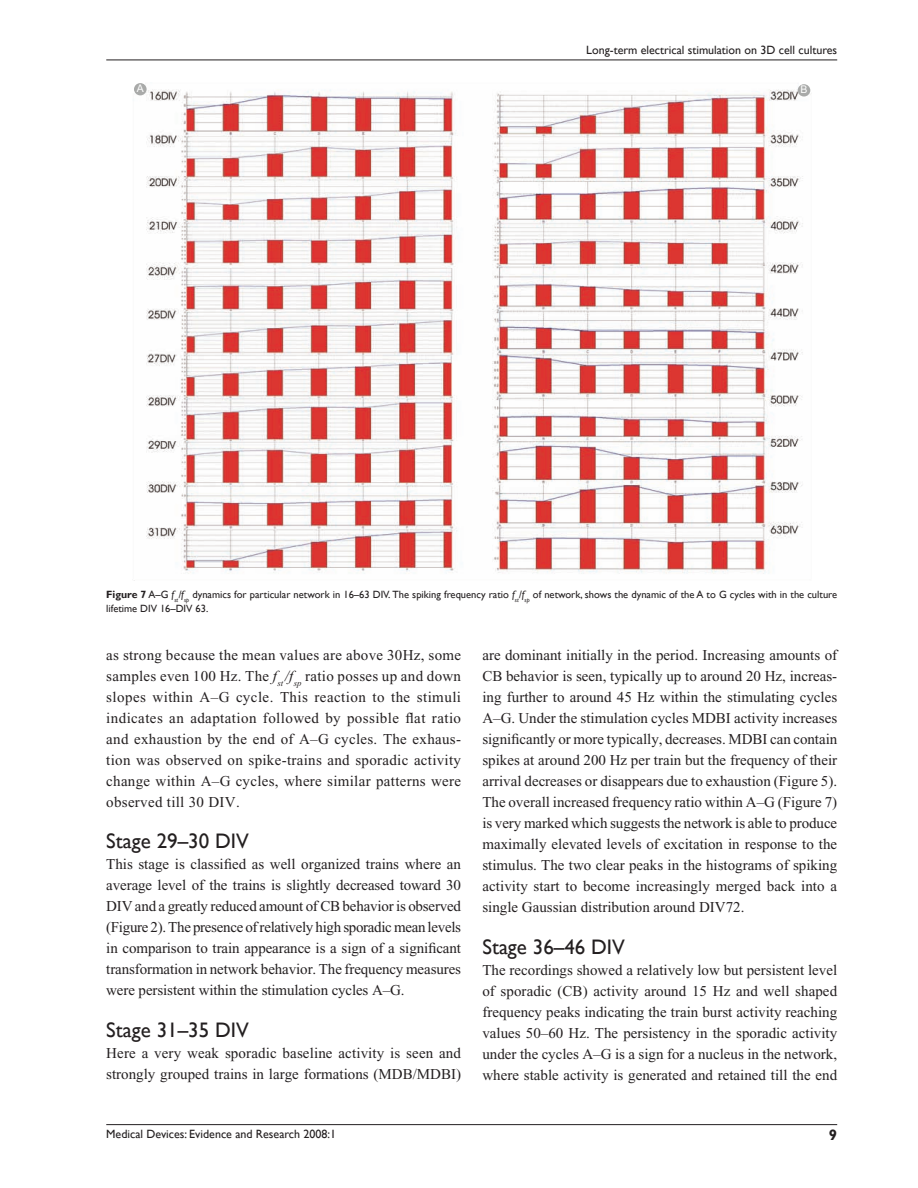
<style>
.page{position:relative;width:918px;height:1188px;background:#fff}
.page>*{position:absolute;margin:0;border:0;box-sizing:border-box;transform-origin:0 0}
.t1{font:21px "Gill Sans";color:#231f20}
.t2{font:15px/21px "Times New Roman";color:#231f20;text-align:justify}
.t3{font:700 15px "Gill Sans";color:#231f20}
.t4{font:12px "Gill Sans";color:#231f20}
.t5{font:10.5px/13.5px "Gill Sans";color:#231f20}
.t6{font:10.5px "Arial";color:#fff}
.s1{font-weight:700}
.s2{font-style:italic}
</style>
<div class="page">
<hr style="left:106px;top:1124px;width:731px;height:1px;background:#231f20">
<hr style="left:106px;top:60px;width:731px;height:1px;background:#231f20">
<img style="left:135px;top:86px;width:675px;height:488px">
<div style="left:134px;top:83px;width:13px;height:12px;background:#a9aaa9;border-radius:50%"></div>
<div style="left:798px;top:84px;width:12px;height:13px;background:#a9aaa9;border-radius:50%"></div>
<p class="t4" style="left:586px;top:43px;width:253px">Long-term electrical stimulation on 3D cell cultures</p>
<p class="t6" style="left:137px;top:83px;width:9px">A</p>
<p class="t6" style="left:801px;top:84px;width:9px">B</p>
<p class="t5" style="left:106px;top:588px;width:732px"><span class="s1">Figure 7</span> A–G <span class="s2">f</span><sub>st</sub><span class="s2">/f</span><sub>sp</sub> dynamics for particular network in 16–63 DIV. The spiking frequency ratio <span class="s2">f</span><sub>st</sub><span class="s2">/f</span><sub>sp</sub> of network, shows the dynamic of the A to G cycles with in the culture lifetime DIV 16–DIV 63.</p>
<p class="t2" style="left:106px;top:645px;width:356px">as strong because the mean values are above 30Hz, some samples even 100 Hz. The <span class="s2">f</span><sub>st</sub> <span class="s2">/f</span><sub>sp</sub> ratio posses up and down slopes within A–G cycle. This reaction to the stimuli indicates an adaptation followed by possible flat ratio and exhaustion by the end of A–G cycles. The exhaus&shy;tion was observed on spike-trains and sporadic activity change within A–G cycles, where similar patterns were observed till 30 DIV.</p>
<h1 class="t1" style="left:106px;top:829px;width:144px">Stage 29–30 DIV</h1>
<p class="t2" style="left:106px;top:855px;width:356px">This stage is classified as well organized trains where an average level of the trains is slightly decreased toward 30<br>DIV and a greatly reduced amount of CB behavior is observed (Figure 2). The presence of relatively high sporadic mean levels in comparison to train appearance is a sign of a significant transformation in network behavior. The frequency measures were persistent within the stimulation cycles A–G.</p>
<h1 class="t1" style="left:106px;top:1018px;width:144px">Stage 31–35 DIV</h1>
<p class="t2" style="left:106px;top:1044px;width:356px">Here a very weak sporadic baseline activity is seen and strongly grouped trains in large formations (MDB/MDBI)</p>
<p class="t2" style="left:482px;top:645px;width:356px">are dominant initially in the period. Increasing amounts of CB behavior is seen, typically up to around 20 Hz, increas&shy;ing further to around 45 Hz within the stimulating cycles A–G. Under the stimulation cycles MDBI activity increases significantly or more typically, decreases. MDBI can contain spikes at around 200 Hz per train but the frequency of their arrival decreases or disappears due to exhaustion (Figure 5).<br>The overall increased frequency ratio within A–G (Figure 7) is very marked which suggests the network is able to produce maximally elevated levels of excitation in response to the stimulus. The two clear peaks in the histograms of spiking activity start to become increasingly merged back into a single Gaussian distribution around DIV72.</p>
<h1 class="t1" style="left:482px;top:934px;width:144px">Stage 36–46 DIV</h1>
<p class="t2" style="left:482px;top:961px;width:356px">The recordings showed a relatively low but persistent level of sporadic (CB) activity around 15 Hz and well shaped frequency peaks indicating the train burst activity reaching values 50–60 Hz. The persistency in the sporadic activity under the cycles A–G is a sign for a nucleus in the network, where stable activity is generated and retained till the end</p>
<p class="t4" style="left:106px;top:1126px;width:231px">Medical Devices: Evidence and Research 2008:1</p>
<p class="t3" style="left:829px;top:1126px;width:10px">9</p>
</div>
